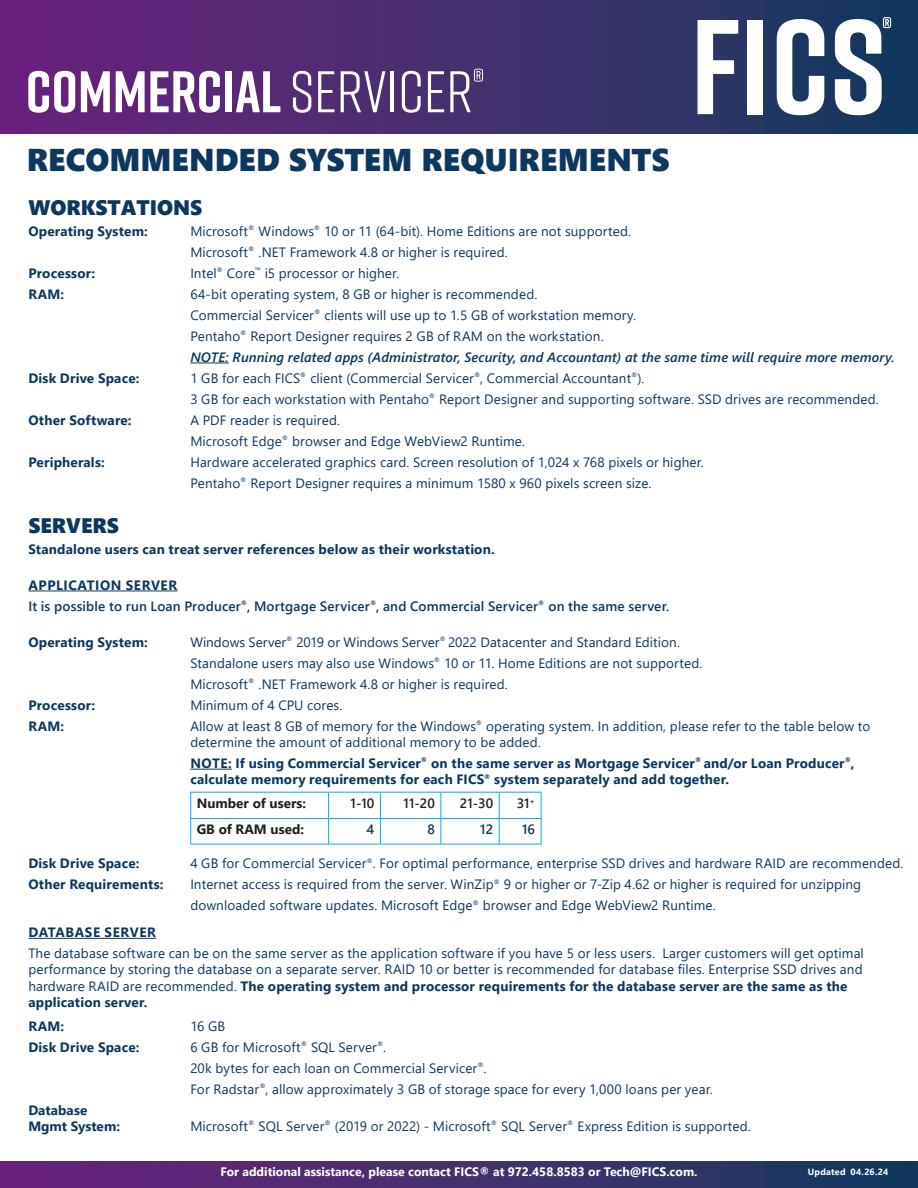
<style>
.page{position:relative;width:918px;height:1188px;background:#fff}
.page>*{position:absolute;margin:0;border:0;box-sizing:border-box;transform-origin:0 0}
.t1{font:31.5px "Segoe UI Black";color:#0e375d}
.t2{font:21px "Segoe UI Black";color:#0e375d}
.t3{font:13.5px/16.2px "Segoe UI";letter-spacing:.01em;color:#0e375d}
.t4{font:700 13.5px/16.2px "Segoe UI";letter-spacing:.015em;color:#0e375d}
.t5{font:italic 600 13.5px "Segoe UI";letter-spacing:.01em;color:#0e375d}
.t6{font:600 13.5px "Segoe UI";letter-spacing:.01em;color:#0e375d}
.t7{font:700 13.5px "Segoe UI";letter-spacing:.04em;color:#0e375d}
.t8{font:700 13.5px "Segoe UI";color:#231f20}
.t9{font:600 13.5px "Segoe UI";color:#231f20}
.t10{font:700 12.3px "Segoe UI";color:#fff}
.t11{font:700 9px "Segoe UI";letter-spacing:.025em;color:#fff}
.s1{font-weight:700}
</style>
<div class="page">
<div style="left:0;top:0;width:918px;height:1188px;background:linear-gradient(to right,#6e227e,#173b5e)"></div>
<div style="left:0;top:134px;width:918px;height:1027px;background:#fff"></div>
<hr style="left:190px;top:363px;width:39px;height:1px;background:#0e375d">
<hr style="left:29px;top:591px;width:149px;height:1px;background:#0e375d">
<hr style="left:190px;top:769px;width:42px;height:1px;background:#0e375d">
<hr style="left:29px;top:938px;width:127px;height:1px;background:#0e375d">
<hr style="left:190px;top:792px;width:139px;height:1px;background:#00aeef">
<hr style="left:329px;top:792px;width:51px;height:1px;background:#00aeef">
<hr style="left:380px;top:792px;width:61px;height:1px;background:#00aeef">
<hr style="left:441px;top:792px;width:58px;height:1px;background:#00aeef">
<hr style="left:499px;top:792px;width:42px;height:1px;background:#00aeef">
<hr style="left:190px;top:818px;width:139px;height:1px;background:#00aeef">
<svg style="left:190px;top:793px;width:1px;height:51px"></svg>
<hr style="left:329px;top:818px;width:51px;height:1px;background:#00aeef">
<svg style="left:328px;top:793px;width:1px;height:51px"></svg>
<hr style="left:380px;top:818px;width:61px;height:1px;background:#00aeef">
<svg style="left:380px;top:793px;width:1px;height:51px"></svg>
<hr style="left:441px;top:818px;width:58px;height:1px;background:#00aeef">
<svg style="left:441px;top:793px;width:1px;height:51px"></svg>
<hr style="left:499px;top:818px;width:42px;height:1px;background:#00aeef">
<svg style="left:499px;top:793px;width:1px;height:51px"></svg>
<svg style="left:541px;top:793px;width:1px;height:51px"></svg>
<hr style="left:190px;top:844px;width:139px;height:1px;background:#00aeef">
<hr style="left:329px;top:844px;width:51px;height:1px;background:#00aeef">
<hr style="left:380px;top:844px;width:61px;height:1px;background:#00aeef">
<hr style="left:441px;top:844px;width:58px;height:1px;background:#00aeef">
<hr style="left:499px;top:844px;width:42px;height:1px;background:#00aeef">
<svg style="left:698px;top:20px;width:40px;height:94px"></svg>
<div style="left:748px;top:20px;width:15px;height:94px;background:#fff"></div>
<svg style="left:777px;top:19px;width:47px;height:96px"></svg>
<svg style="left:835px;top:17px;width:56px;height:98px"></svg>
<svg style="left:28px;top:71px;width:47px;height:42px"></svg>
<svg style="left:81px;top:71px;width:29px;height:41px"></svg>
<svg style="left:116px;top:71px;width:104px;height:42px"></svg>
<div style="left:225px;top:71px;width:7px;height:41px;background:#fff"></div>
<svg style="left:236px;top:71px;width:44px;height:41px"></svg>
<svg style="left:293px;top:71px;width:18px;height:42px"></svg>
<svg style="left:318px;top:71px;width:16px;height:41px"></svg>
<svg style="left:341px;top:71px;width:44px;height:41px"></svg>
<hr style="left:391px;top:71px;width:3px;height:41px;background:#fff">
<svg style="left:402px;top:71px;width:19px;height:42px"></svg>
<svg style="left:428px;top:71px;width:16px;height:41px"></svg>
<svg style="left:450px;top:69px;width:33px;height:43px"></svg>
<p class="t1" style="left:27px;top:137px;width:644px">RECOMMENDED SYSTEM REQUIREMENTS</p>
<p class="t2" style="left:28px;top:192px;width:175px">WORKSTATIONS</p>
<p class="t4" style="left:28px;top:222px;width:121px">Operating System:</p>
<p class="t3" style="left:190px;top:222px;width:442px">Microsoft<sup>®</sup> Windows<sup>®</sup> 10 or 11 (64-bit). Home Editions are not supported.</p>
<p class="t3" style="left:190px;top:243px;width:319px">Microsoft<sup>®</sup> .NET Framework 4.8 or higher is required.</p>
<p class="t4" style="left:28px;top:264px;width:68px">Processor:</p>
<p class="t3" style="left:190px;top:264px;width:210px">Intel<sup>®</sup> Core<sup>™</sup> i5 processor or higher.</p>
<p class="t4" style="left:28px;top:285px;width:37px">RAM:</p>
<p class="t3" style="left:190px;top:285px;width:349px">64-bit operating system, 8 GB or higher is recommended.</p>
<p class="t3" style="left:190px;top:306px;width:447px">Commercial Servicer<sup>®</sup> clients will use up to 1.5 GB of workstation memory.</p>
<p class="t3" style="left:190px;top:327px;width:415px">Pentaho<sup>®</sup> Report Designer requires 2 GB of RAM on the workstation.</p>
<p class="t5" style="left:190px;top:344px;width:706px">NOTE: Running related apps (Administrator, Security, and Accountant) at the same time will require more memory.</p>
<p class="t4" style="left:28px;top:369px;width:113px">Disk Drive Space:</p>
<p class="t3" style="left:190px;top:369px;width:455px">1 GB for each FICS<sup>®</sup> client (Commercial Servicer<sup>®</sup>, Commercial Accountant<sup>®</sup>).</p>
<p class="t3" style="left:190px;top:390px;width:690px">3 GB for each workstation with Pentaho<sup>®</sup> Report Designer and supporting software. SSD drives are recommended.</p>
<p class="t4" style="left:28px;top:411px;width:105px">Other Software:</p>
<p class="t3" style="left:190px;top:411px;width:151px">A PDF reader is required.</p>
<p class="t3" style="left:190px;top:432px;width:336px">Microsoft Edge<sup>®</sup> browser and Edge WebView2 Runtime.</p>
<p class="t4" style="left:28px;top:453px;width:78px">Peripherals:</p>
<p class="t3" style="left:190px;top:453px;width:515px">Hardware accelerated graphics card. Screen resolution of 1,024 x 768 pixels or higher.</p>
<p class="t3" style="left:190px;top:474px;width:463px">Pentaho<sup>®</sup> Report Designer requires a minimum 1580 x 960 pixels screen size.</p>
<p class="t2" style="left:28px;top:510px;width:92px">SERVERS</p>
<p class="t4" style="left:28px;top:540px;width:468px">Standalone users can treat server references below as their workstation.</p>
<p class="t7" style="left:29px;top:572px;width:150px">APPLICATION SERVER</p>
<p class="t6" style="left:28px;top:593px;width:642px">It is possible to run Loan Producer<sup>®</sup>, Mortgage Servicer<sup>®</sup>, and Commercial Servicer<sup>®</sup> on the same server.</p>
<p class="t4" style="left:28px;top:633px;width:121px">Operating System:</p>
<p class="t3" style="left:190px;top:633px;width:491px">Windows Server<sup>®</sup> 2019 or Windows Server<sup>®</sup> 2022 Datacenter and Standard Edition.</p>
<p class="t3" style="left:190px;top:654px;width:514px">Standalone users may also use Windows<sup>®</sup> 10 or 11. Home Editions are not supported.</p>
<p class="t3" style="left:190px;top:675px;width:319px">Microsoft<sup>®</sup> .NET Framework 4.8 or higher is required.</p>
<p class="t4" style="left:28px;top:696px;width:68px">Processor:</p>
<p class="t3" style="left:190px;top:696px;width:154px">Minimum of 4 CPU cores.</p>
<p class="t4" style="left:28px;top:717px;width:37px">RAM:</p>
<p class="t3" style="left:190px;top:717px;width:682px">Allow at least 8 GB of memory for the Windows<sup>®</sup> operating system. In addition, please refer to the table below to determine the amount of additional memory to be added.</p>
<p class="t4" style="left:190px;top:754px;width:666px">NOTE: If using Commercial Servicer<sup>®</sup> on the same server as Mortgage Servicer<sup>®</sup> and/or Loan Producer<sup>®</sup>, calculate memory requirements for each FICS<sup>®</sup> system separately and add together.</p>
<p class="t8" style="left:197px;top:790px;width:111px">Number of users:</p>
<p class="t9" style="left:351px;top:790px;width:25px">1-10</p>
<p class="t9" style="left:404px;top:790px;width:33px">11-20</p>
<p class="t9" style="left:460px;top:790px;width:35px">21-30</p>
<p class="t9" style="left:517px;top:790px;width:20px">31<sup>+</sup></p>
<p class="t8" style="left:197px;top:817px;width:109px">GB of RAM used:</p>
<p class="t6" style="left:367px;top:817px;width:9px">4</p>
<p class="t6" style="left:427px;top:817px;width:9px">8</p>
<p class="t6" style="left:480px;top:817px;width:14px">12</p>
<p class="t6" style="left:522px;top:817px;width:14px">16</p>
<p class="t4" style="left:28px;top:854px;width:113px">Disk Drive Space:</p>
<p class="t3" style="left:190px;top:854px;width:715px">4 GB for Commercial Servicer<sup>®</sup>. For optimal performance, enterprise SSD drives and hardware RAID are recommended.</p>
<p class="t4" style="left:28px;top:875px;width:137px">Other Requirements:</p>
<p class="t3" style="left:190px;top:873px;width:672px;line-height:21px">Internet access is required from the server. WinZip<sup>®</sup> 9 or higher or 7-Zip 4.62 or higher is required for unzipping downloaded software updates. Microsoft Edge<sup>®</sup> browser and Edge WebView2 Runtime.</p>
<p class="t7" style="left:29px;top:920px;width:129px">DATABASE SERVER</p>
<p class="t3" style="left:28px;top:944px;width:837px">The database software can be on the same server as the application software if you have 5 or less users. Larger customers will get optimal performance by storing the database on a separate server. RAID 10 or better is recommended for database files. Enterprise SSD drives and hardware RAID are recommended. <span class="s1">The operating system and processor requirements for the database server are the same as the application server.</span></p>
<p class="t4" style="left:28px;top:1017px;width:37px">RAM:</p>
<p class="t3" style="left:190px;top:1017px;width:36px">16 GB</p>
<p class="t4" style="left:28px;top:1038px;width:113px">Disk Drive Space:</p>
<p class="t3" style="left:190px;top:1038px;width:197px">6 GB for Microsoft<sup>®</sup> SQL Server<sup>®</sup>.</p>
<p class="t3" style="left:190px;top:1059px;width:298px">20k bytes for each loan on Commercial Servicer<sup>®</sup>.</p>
<p class="t3" style="left:190px;top:1080px;width:524px">For Radstar<sup>®</sup>, allow approximately 3 GB of storage space for every 1,000 loans per year.</p>
<p class="t4" style="left:28px;top:1101px;width:61px">Database</p>
<p class="t4" style="left:28px;top:1117px;width:93px">Mgmt System:</p>
<p class="t3" style="left:190px;top:1117px;width:562px">Microsoft<sup>®</sup> SQL Server<sup>®</sup> (2019 or 2022) - Microsoft<sup>®</sup> SQL Server<sup>®</sup> Express Edition is supported.</p>
<p class="t10" style="left:220px;top:1161px;width:479px">For additional assistance, please contact FICS® at 972.458.8583 or Tech@FICS.com.</p>
<p class="t11" style="left:808px;top:1163px;width:82px">Updated 04.26.24</p>
</div>
